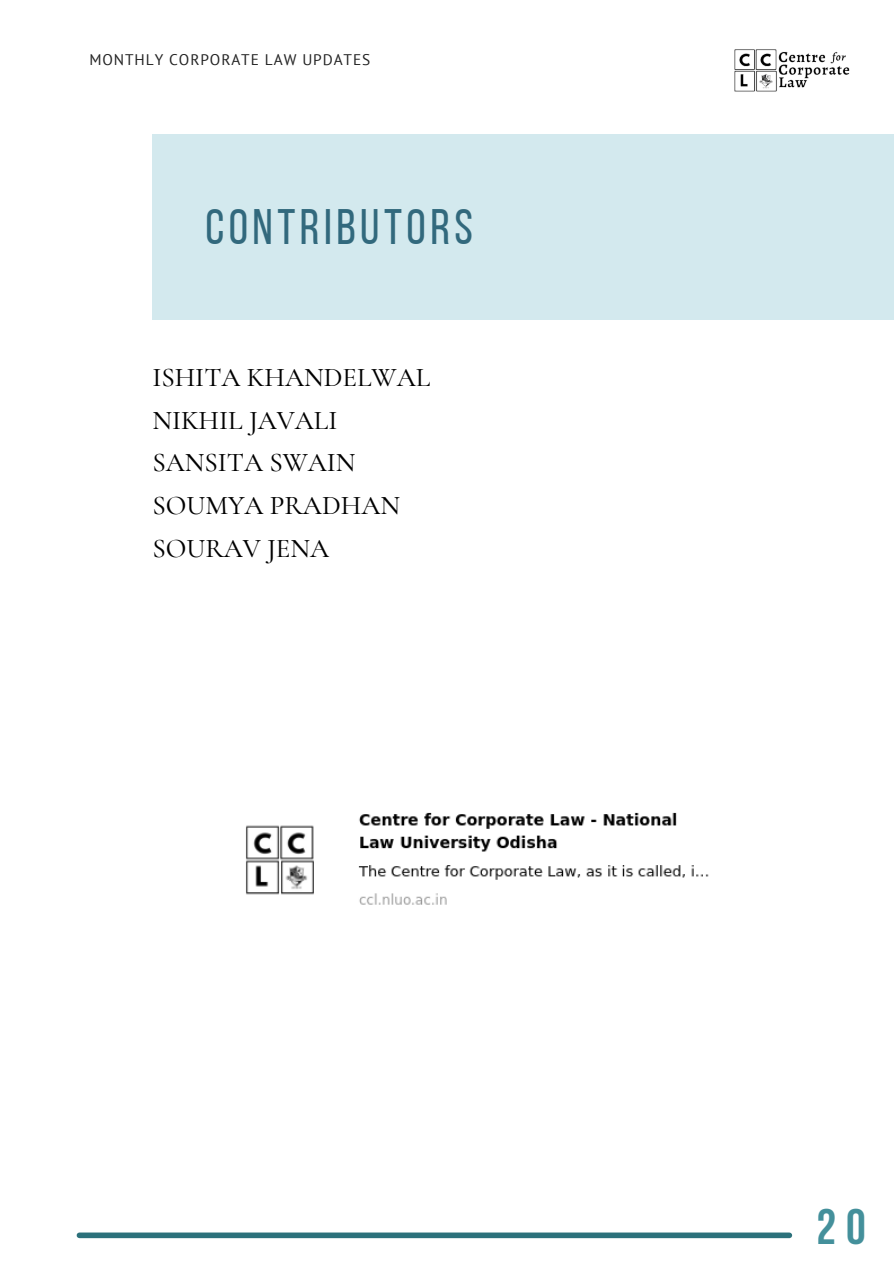
<style>
.page{position:relative;width:894px;height:1264px;background:#fff}
.page>*{position:absolute;margin:0;border:0;box-sizing:border-box;transform-origin:0 0}
.t1{font:49.65px "Bebas Neue";letter-spacing:.09em;color:#32697d}
.t2{font:700 49.65px "Bebas Neue";color:#44909b}
.t3{font:500 27px "Cormorant Garamond";color:#000}
.t4{font:15.3px "PT Sans";letter-spacing:.06em;color:#222}
</style>
<div class="page">
<img style="left:729px;top:49px;width:124px;height:86px">
<div style="left:152px;top:135px;width:741px;height:185px;background:#d3e9ee"></div>
<div style="left:79px;top:1232px;width:710px;height:6px;background:#2c717b"></div>
<img style="left:246px;top:812px;width:463px;height:93px">
<p class="t4" style="left:89px;top:50px;width:282px">MONTHLY CORPORATE LAW UPDATES</p>
<p class="t1" style="left:205px;top:206px;width:269px">CONTRIBUTORS</p>
<p class="t3" style="left:152px;top:361px;width:279px">ISHITA KHANDELWAL</p>
<p class="t3" style="left:152px;top:403px;width:186px">NIKHIL JAVALI</p>
<p class="t3" style="left:152px;top:446px;width:205px">SANSITA SWAIN</p>
<p class="t3" style="left:152px;top:489px;width:249px">SOUMYA PRADHAN</p>
<p class="t3" style="left:152px;top:532px;width:178px">SOURAV JENA</p>
<p class="t2" style="left:816px;top:1207px;width:51px">20</p>
</div>
